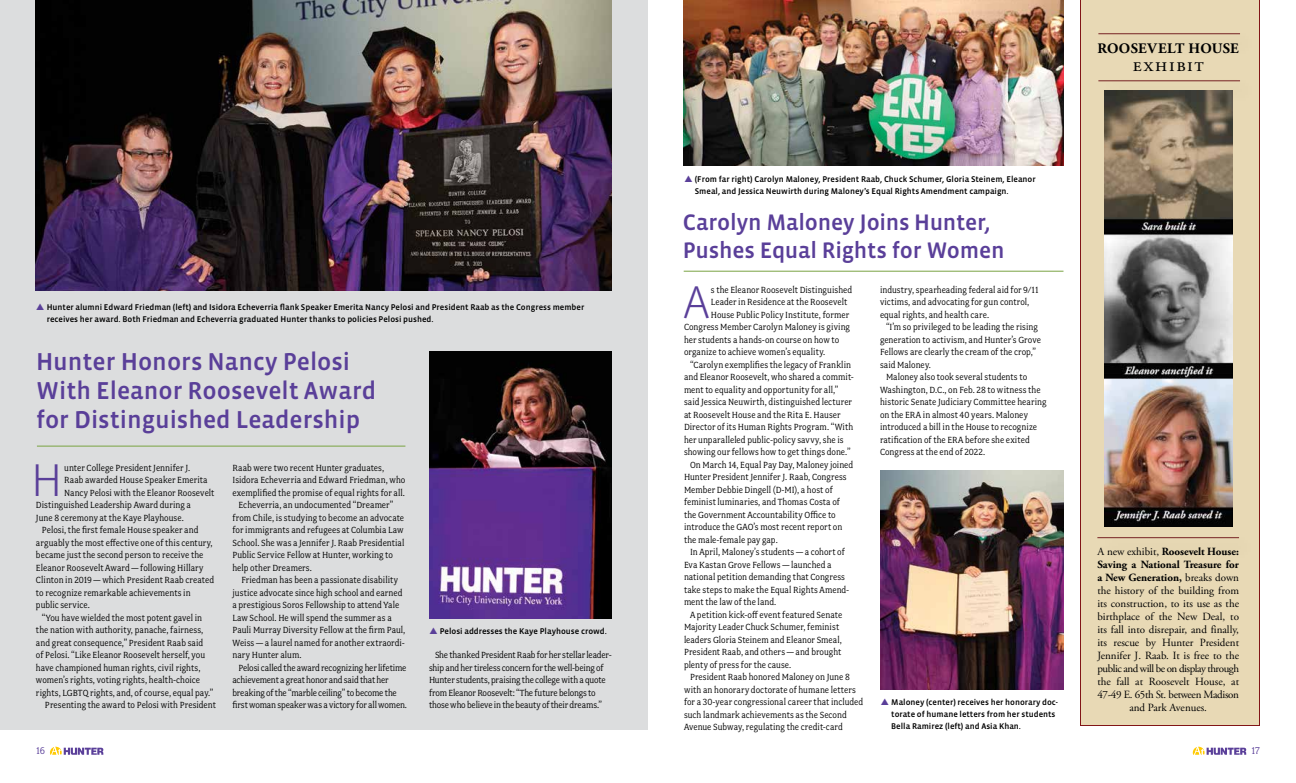
<style>
.page{position:relative;width:1296px;height:783px;background:#fff}
.page>*{position:absolute;margin:0;border:0;box-sizing:border-box;transform-origin:0 0}
.t1{font:300 47px "Vista Sans OTCE";color:#5a3f99}
.t2{font:500 25px/29px "Vista Sans OTCE";color:#5a3f99}
.t3{font:500 23px/28px "Vista Sans OTCE";letter-spacing:-.01em;color:#5a3f99}
.t4{font:20px "Adobe Garamond Pro";letter-spacing:.08em;color:#000}
.t5{font:700 14.5px "Adobe Garamond Pro";letter-spacing:.015em;color:#000}
.t6{font:11px/13px "Adobe Garamond Pro";color:#000;text-align:center}
.t7{font:11px "Fairplex Narrow OT";color:#5a3f99}
.t8{font:10px/12.5px "Fairplex Narrow OT";letter-spacing:.005em;color:#000}
.t9{font:10px/12.5px "Fairplex Narrow OT";letter-spacing:-.015em;color:#000}
.t10{font:500 8.5px/12px "Vista Sans OTCE";color:#000}
.s1{font-weight:700}
</style>
<div class="page">
<svg style="left:50px;top:747px;width:53px;height:8px"></svg>
<svg style="left:1193px;top:747px;width:53px;height:8px"></svg>
<div style="left:0;top:0;width:648px;height:729px;background:#dcddde"></div>
<img style="left:684px;top:0;width:380px;height:166px">
<hr style="left:684px;top:271px;width:380px;height:1px;background:#79a342">
<hr style="left:37px;top:446px;width:368px;height:1px;background:#79a342">
<img style="left:880px;top:471px;width:184px;height:218px">
<img style="left:36px;top:0;width:576px;height:290px">
<img style="left:429px;top:352px;width:183px;height:266px">
<div style="left:1080px;top:0;width:180px;height:726px;background:#e8d9b5"></div>
<img style="left:1104px;top:106px;width:128px;height:420px">
<div style="left:1095px;top:532px;width:166px;height:31px;background:#e7d8b4"></div>
<hr style="left:1097px;top:537px;width:142px;height:1px;background:#762123">
<div style="left:1096px;top:75px;width:166px;height:31px;background:#000;opacity:.25"></div>
<hr style="left:1098px;top:80px;width:142px;height:1px;background:#762123">
<div style="left:1096px;top:28px;width:166px;height:31px;background:#e7d8b4"></div>
<hr style="left:1098px;top:33px;width:142px;height:1px;background:#762123">
<p class="t10" style="left:47px;top:301px;width:539px">Hunter alumni Edward Friedman (left) and Isidora Echeverria flank Speaker Emerita Nancy Pelosi and President Raab as the Congress member receives her award. Both Friedman and Echeverria graduated Hunter thanks to policies Pelosi pushed.</p>
<h2 class="t2" style="left:36px;top:347px;width:342px">Hunter Honors Nancy Pelosi<br>With Eleanor Roosevelt Award for Distinguished Leadership</h2>
<p class="t1" style="left:31px;top:453px;width:33px">H</p>
<p class="t8" style="left:64px;top:461px;width:128px">unter College President Jennifer J.</p>
<p class="t8" style="left:232px;top:461px;width:174px">Raab were two recent Hunter graduates,<br>Isidora Echeverria and Edward Friedman, who exemplified the promise of equal rights for all.</p>
<p class="t8" style="left:232px;top:499px;width:174px;text-indent:6px">Echeverria, an undocumented “Dreamer” from Chile, is studying to become an advocate for immigrants and refugees at Columbia Law School. She was a Jennifer J. Raab Presidential Public Service Fellow at Hunter, working to help other Dreamers.</p>
<p class="t8" style="left:232px;top:574px;width:174px;text-indent:9px">Friedman has been a passionate disability justice advocate since high school and earned a prestigious Soros Fellowship to attend Yale Law School. He will spend the summer as a Pauli Murray Diversity Fellow at the firm Paul, Weiss — a laurel named for another extraordi&shy;nary Hunter alum.</p>
<p class="t9" style="left:232px;top:661px;width:176px;text-indent:6px">Pelosi called the award recognizing her lifetime achievement a great honor and said that her breaking of the “marble ceiling” to become the first woman speaker was a victory for all women.</p>
<p class="t8" style="left:64px;top:474px;width:145px">Raab awarded House Speaker Emerita</p>
<p class="t8" style="left:64px;top:486px;width:152px">Nancy Pelosi with the Eleanor Roosevelt</p>
<p class="t8" style="left:36px;top:499px;width:156px">Distinguished Leadership Award during a</p>
<p class="t8" style="left:36px;top:511px;width:149px">June 8 ceremony at the Kaye Playhouse.</p>
<p class="t8" style="left:42px;top:524px;width:158px">Pelosi, the first female House speaker and</p>
<p class="t8" style="left:36px;top:536px;width:178px">arguably the most effective one of this century,</p>
<p class="t8" style="left:36px;top:549px;width:169px">became just the second person to receive the</p>
<p class="t8" style="left:36px;top:561px;width:169px">Eleanor Roosevelt Award — following Hillary</p>
<p class="t8" style="left:36px;top:574px;width:180px">Clinton in 2019 — which President Raab created</p>
<p class="t8" style="left:36px;top:586px;width:156px">to recognize remarkable achievements in</p>
<p class="t8" style="left:36px;top:599px;width:55px">public service.</p>
<p class="t8" style="left:36px;top:611px;width:171px;text-align:center">“You have wielded the most potent gavel in the nation with authority, panache, fairness, and great consequence,” President Raab said of Pelosi. “Like Eleanor Roosevelt herself, you have championed human rights, civil rights, women’s rights, voting rights, health-choice</p>
<p class="t8" style="left:36px;top:686px;width:181px;text-align:right">rights, LGBTQ rights, and, of course, equal pay.”<br>Presenting the award to Pelosi with President</p>
<p class="t10" style="left:440px;top:625px;width:169px">Pelosi addresses the Kaye Playhouse crowd.</p>
<p class="t9" style="left:429px;top:649px;width:184px;text-indent:6px">She thanked President Raab for her stellar leader&shy;ship and her tireless concern for the well-being of Hunter students, praising the college with a quote from Eleanor Roosevelt: “The future belongs to those who believe in the beauty of their dreams.”</p>
<p class="t5" style="left:1098px;top:40px;width:143px">ROOSEVELT HOUSE</p>
<p class="t4" style="left:1133px;top:52px;width:73px">exhibit</p>
<p class="t10" style="left:695px;top:173px;width:342px">(From far right) Carolyn Maloney, President Raab, Chuck Schumer, Gloria Steinem, Eleanor<br>Smeal, and Jessica Neuwirth during Maloney’s Equal Rights Amendment campaign.</p>
<h1 class="t3" style="left:683px;top:208px;width:323px">Carolyn Maloney Joins Hunter,<br>Pushes Equal Rights for Women</h1>
<p class="t1" style="left:683px;top:275px;width:28px">A</p>
<p class="t8" style="left:711px;top:283px;width:143px">s the Eleanor Roosevelt Distinguished</p>
<p class="t8" style="left:711px;top:296px;width:138px">Leader in Residence at the Roosevelt</p>
<p class="t8" style="left:711px;top:308px;width:140px">House Public Policy Institute, former</p>
<p class="t8" style="left:684px;top:321px;width:168px">Congress Member Carolyn Maloney is giving</p>
<p class="t8" style="left:684px;top:333px;width:157px">her students a hands-on course on how to</p>
<p class="t8" style="left:684px;top:346px;width:143px">organize to achieve women’s equality.</p>
<p class="t8" style="left:684px;top:358px;width:171px;text-indent:6px">“Carolyn exemplifies the legacy of Franklin and Eleanor Roosevelt, who shared a commit&shy;ment to equality and opportunity for all,” said Jessica Neuwirth, distinguished lecturer at Roosevelt House and the Rita E. Hauser Director of its Human Rights Program. “With her unparalleled public-policy savvy, she is showing our fellows how to get things done.”</p>
<p class="t8" style="left:684px;top:458px;width:171px;text-indent:6px">On March 14, Equal Pay Day, Maloney joined Hunter President Jennifer J. Raab, Congress Member Debbie Dingell (D-MI), a host of feminist luminaries, and Thomas Costa of the Government Accountability Office to introduce the GAO’s most recent report on the male-female pay gap.</p>
<p class="t8" style="left:684px;top:546px;width:167px;text-indent:6px">In April, Maloney’s students — a cohort of Eva Kastan Grove Fellows — launched a national petition demanding that Congress take steps to make the Equal Rights Amend&shy;ment the law of the land.</p>
<p class="t8" style="left:684px;top:608px;width:160px;text-indent:6px">A petition kick-off event featured Senate Majority Leader Chuck Schumer, feminist leaders Gloria Steinem and Eleanor Smeal, President Raab, and others — and brought plenty of press for the cause.</p>
<p class="t8" style="left:684px;top:671px;width:181px;text-indent:6px">President Raab honored Maloney on June 8 with an honorary doctorate of humane letters for a 30-year congressional career that included such landmark achievements as the Second Avenue Subway, regulating the credit-card</p>
<p class="t8" style="left:880px;top:283px;width:160px">industry, spearheading federal aid for 9/11 victims, and advocating for gun control, equal rights, and health care.</p>
<p class="t8" style="left:880px;top:321px;width:163px;text-indent:6px">“I’m so privileged to be leading the rising generation to activism, and Hunter’s Grove Fellows are clearly the cream of the crop,” said Maloney.</p>
<p class="t8" style="left:880px;top:371px;width:168px;text-indent:6px">Maloney also took several students to Washington, D.C., on Feb. 28 to witness the historic Senate Judiciary Committee hearing on the ERA in almost 40 years. Maloney introduced a bill in the House to recognize ratification of the ERA before she exited Congress at the end of 2022.</p>
<p class="t10" style="left:891px;top:696px;width:168px">Maloney (center) receives her honorary doc&shy;torate of humane letters from her students<br>Bella Ramirez (left) and Asia Khan.</p>
<p class="t6" style="left:1097px;top:545px;width:143px">A new exhibit, <span class="s1">Roosevelt House:<br>Saving a National Treasure for a New Generation,</span> breaks down the history of the building from its construction, to its use as the birthplace of the New Deal, to its fall into disrepair, and finally, its rescue by Hunter President<br>Jennifer J. Raab. It is free to the public and will be on display through the fall at Roosevelt House, at<br>47-49 E. 65th St. between Madison and Park Avenues.</p>
<p class="t7" style="left:36px;top:745px;width:11px">16</p>
<p class="t7" style="left:1251px;top:745px;width:10px">17</p>
</div>
